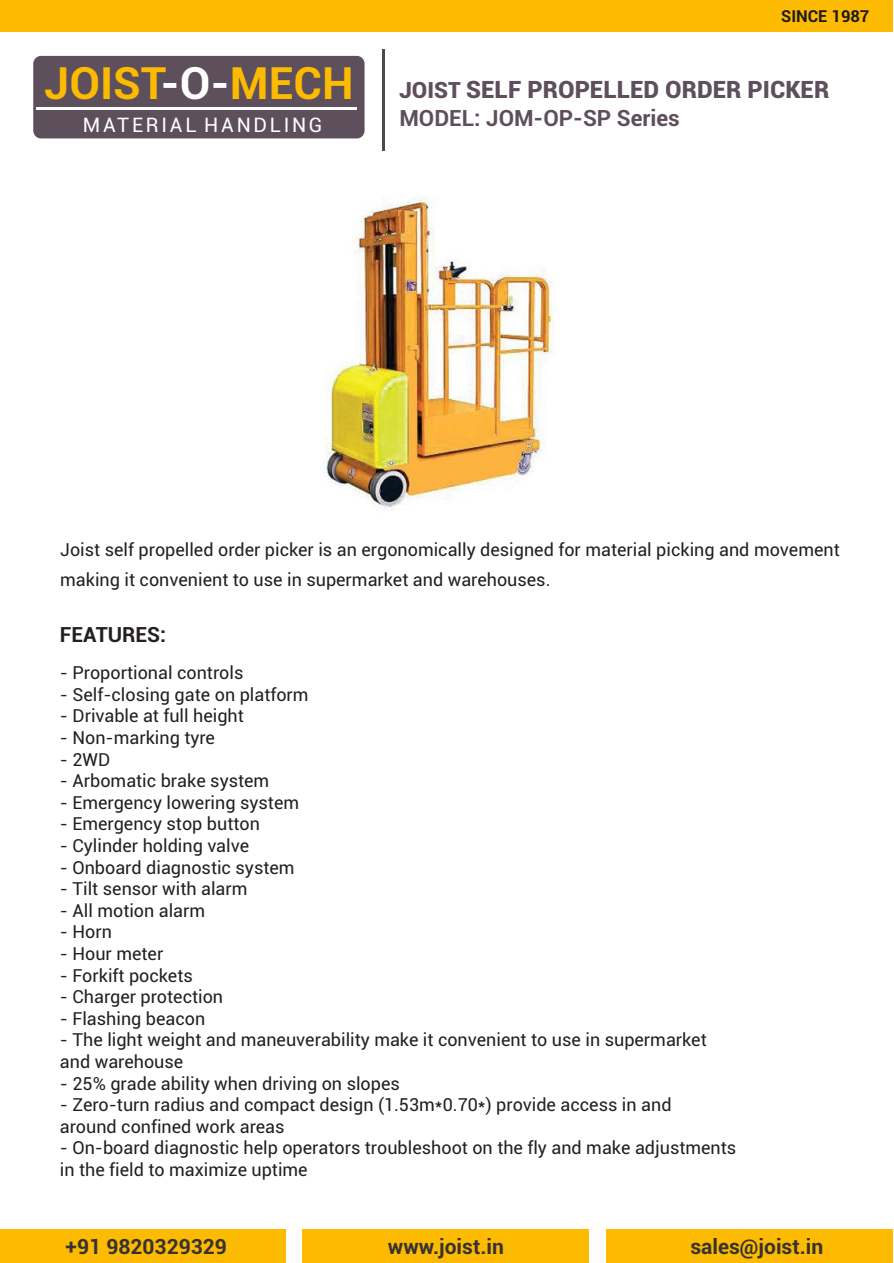
<style>
.page{position:relative;width:894px;height:1263px;background:#fff}
.page>*{position:absolute;margin:0;border:0;box-sizing:border-box;transform-origin:0 0}
.t1{font:700 44.55px "Roboto";color:#fcba00}
.t2{font:30px "Roboto";letter-spacing:.135em;color:#fff}
.t3{font:24px "Roboto Bk";color:#5e4f5c}
.t4{font:700 22.5px "Roboto";color:#5e4f5c}
.t5{font:700 21px "Roboto";color:#383330}
.t6{font:700 21px "Roboto";color:#241f21}
.t7{font:20.1px "Roboto";letter-spacing:.135em;color:#fff}
.t8{font:18px/21.6px "Roboto";color:#241f21}
.t9{font:700 16.5px "Roboto";color:#1f1a17}
.s1{color:#fff}
.s2{font-size:22.5px}
</style>
<div class="page">
<img style="left:326px;top:198px;width:227px;height:312px">
<div style="left:0;top:0;width:893px;height:32px;background:#fcba00"></div>
<hr style="left:382px;top:49px;width:3px;height:102px;background:#4d4a47">
<div style="left:0;top:1229px;width:286px;height:34px;background:#fcba00"></div>
<div style="left:303px;top:1229px;width:286px;height:34px;background:#fcba00"></div>
<div style="left:606px;top:1229px;width:286px;height:34px;background:#fcba00"></div>
<div style="left:33px;top:56px;width:332px;height:82px;background:#5e4f5c;border-radius:8px"></div>
<hr style="left:36px;top:107px;width:320px;height:2px;background:#fff">
<p class="t9" style="left:781px;top:10px;width:90px">SINCE 1987</p>
<h1 class="t1" style="left:45px;top:66px;width:310px">JOIST<span class="s1">-O-</span>MECH</h1>
<p class="t7" style="left:83px;top:117px;width:241px">MATERIAL HANDLING</p>
<h3 class="t3" style="left:399px;top:80px;width:431px"><span class="s2">JOIST</span> SELF PROPELLED ORDER PICKER</h3>
<p class="t4" style="left:399px;top:109px;width:282px">MODEL: JOM-OP-SP Series</p>
<h2 class="t2" style="left:41px;top:117px;width:360px">MATERIAL HANDLING</h2>
<p class="t8" style="left:60px;top:537px;width:781px;line-height:29.7px">Joist self propelled order picker is an ergonomically designed for material picking and movement making it convenient to use in supermarket and warehouses.</p>
<p class="t6" style="left:60px;top:626px;width:108px">FEATURES:</p>
<p class="t8" style="left:60px;top:664px;width:185px">- Proportional controls</p>
<p class="t8" style="left:60px;top:685px;width:250px">- Self-closing gate on platform</p>
<p class="t8" style="left:60px;top:707px;width:186px">- Drivable at full height</p>
<p class="t8" style="left:60px;top:729px;width:157px">- Non-marking tyre</p>
<p class="t8" style="left:60px;top:750px;width:52px">- 2WD</p>
<p class="t8" style="left:60px;top:772px;width:211px">- Arbomatic brake system</p>
<p class="t8" style="left:60px;top:793px;width:241px">- Emergency lowering system</p>
<p class="t8" style="left:60px;top:815px;width:202px">- Emergency stop button</p>
<p class="t8" style="left:60px;top:837px;width:191px">- Cylinder holding valve</p>
<p class="t8" style="left:60px;top:858px;width:236px">- Onboard diagnostic system</p>
<p class="t8" style="left:60px;top:880px;width:189px">- Tilt sensor with alarm</p>
<p class="t8" style="left:60px;top:901px;width:147px">- All motion alarm</p>
<p class="t8" style="left:60px;top:923px;width:53px">- Horn</p>
<p class="t8" style="left:60px;top:945px;width:105px">- Hour meter</p>
<p class="t8" style="left:60px;top:966px;width:134px">- Forkift pockets</p>
<p class="t8" style="left:60px;top:988px;width:165px">- Charger protection</p>
<p class="t8" style="left:60px;top:1009px;width:147px">- Flashing beacon</p>
<p class="t8" style="left:60px;top:1031px;width:648px">- The light weight and maneuverability make it convenient to use in supermarket and warehouse</p>
<p class="t8" style="left:60px;top:1074px;width:342px">- 25% grade ability when driving on slopes</p>
<p class="t8" style="left:60px;top:1096px;width:613px">- Zero-turn radius and compact design (1.53m*0.70*) provide access in and around confined work areas</p>
<p class="t8" style="left:60px;top:1139px;width:678px">- On-board diagnostic help operators troubleshoot on the fly and make adjustments in the field to maximize uptime</p>
<p class="t5" style="left:66px;top:1238px;width:163px">+91 9820329329</p>
<p class="t5" style="left:388px;top:1238px;width:117px">www.joist.in</p>
<p class="t5" style="left:690px;top:1238px;width:134px">sales@joist.in</p>
</div>
